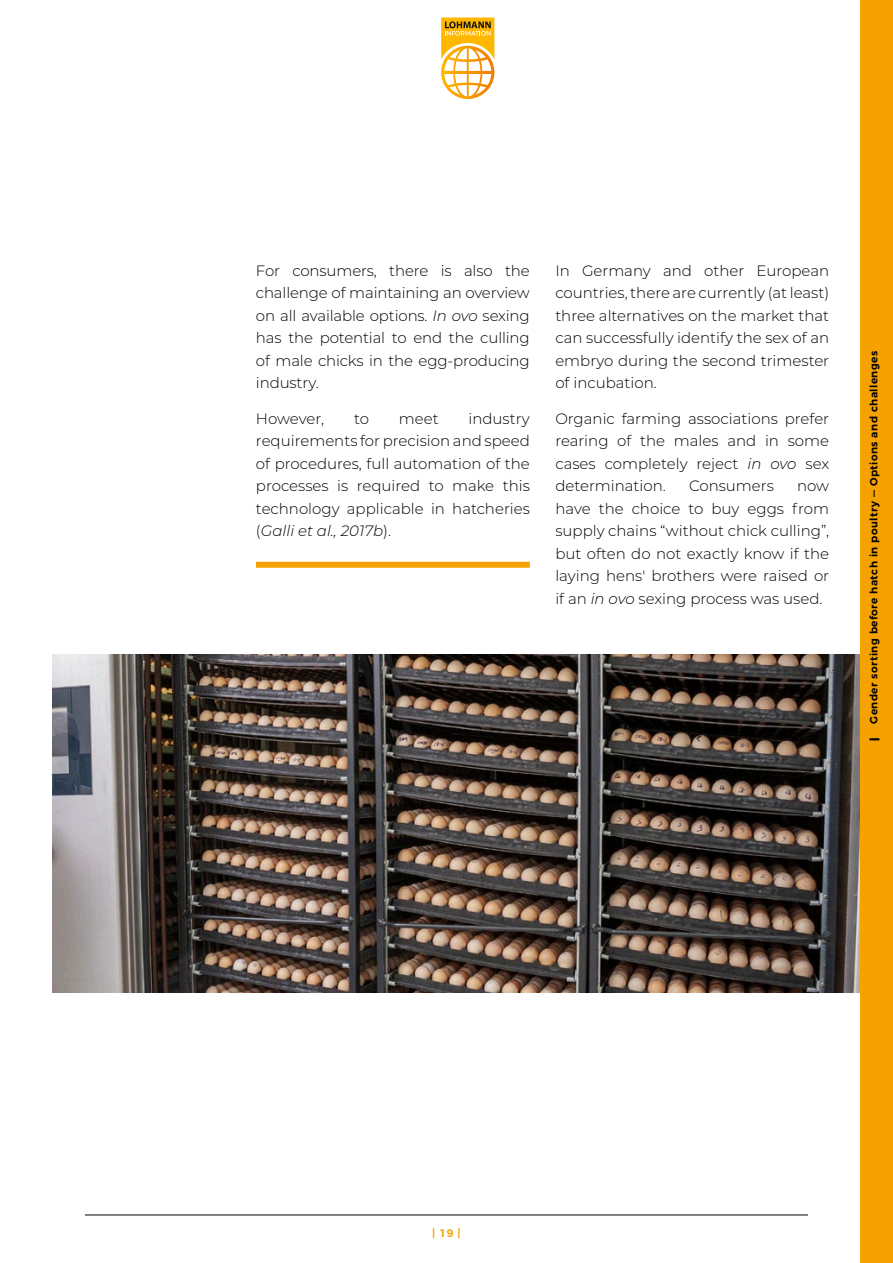
<style>
.page{position:relative;width:893px;height:1263px;background:#fff}
.page>*{position:absolute;margin:0;border:0;box-sizing:border-box;transform-origin:0 0}
.t1{font:300 15px/22.5px "Montserrat";color:#000;text-align:justify}
.t2{font:600 10.95px "Montserrat";color:#f5a200}
.t3{font:600 10.5px "Montserrat";letter-spacing:.04em;color:#000}
.t4{font:900 10.5px "Montserrat";color:#000}
.s1{font-style:italic}
</style>
<div class="page">
<div style="left:256px;top:562px;width:274px;height:6px;background:#f5a200"></div>
<img style="left:52px;top:655px;width:809px;height:337px">
<div style="left:861px;top:0;width:32px;height:1263px;background:#f5a200"></div>
<hr style="left:85px;top:1215px;width:723px;height:1px;background:#000">
<svg style="left:441px;top:17px;width:53px;height:82px"></svg>
<p class="t1" style="left:256px;top:259px;width:275px">For consumers, there is also the challenge of maintaining an overview on all available options. <span class="s1">In ovo</span> sexing has the potential to end the culling of male chicks in the egg-producing industry.</p>
<p class="t1" style="left:256px;top:406px;width:70px">However,</p>
<p class="t1" style="left:354px;top:406px;width:16px">to</p>
<p class="t1" style="left:399px;top:406px;width:41px">meet</p>
<p class="t1" style="left:256px;top:406px;width:275px;text-indent:212px">industry requirements for precision and speed of procedures, full automation of the processes is required to make this technology applicable in hatcheries (<span class="s1">Galli et al., 2017b</span>).</p>
<p class="t1" style="left:555px;top:259px;width:275px">In Germany and other European countries, there are currently (at least) three alternatives on the market that can successfully identify the sex of an embryo during the second trimester of incubation.</p>
<p class="t1" style="left:555px;top:406px;width:275px">Organic farming associations prefer rearing of the males and in some cases completely reject <span class="s1">in ovo</span> sex determination.</p>
<p class="t1" style="left:689px;top:474px;width:86px">Consumers</p>
<p class="t1" style="left:555px;top:474px;width:275px;text-indent:242px">now have the choice to buy eggs from supply chains “without chick culling”, but often do not exactly know if the laying hens' brothers were raised or if an <span class="s1">in ovo</span> sexing process was used.</p>
<p class="t3" style="left:865px;top:724px;width:374px;rotate:-90deg">Gender sorting before hatch in poultry — Options and challenges</p>
<p class="t4" style="left:866px;top:741px;width:5px;rotate:-90deg">|</p>
<p class="t2" style="left:432px;top:1224px;width:30px">| 19 |</p>
</div>
